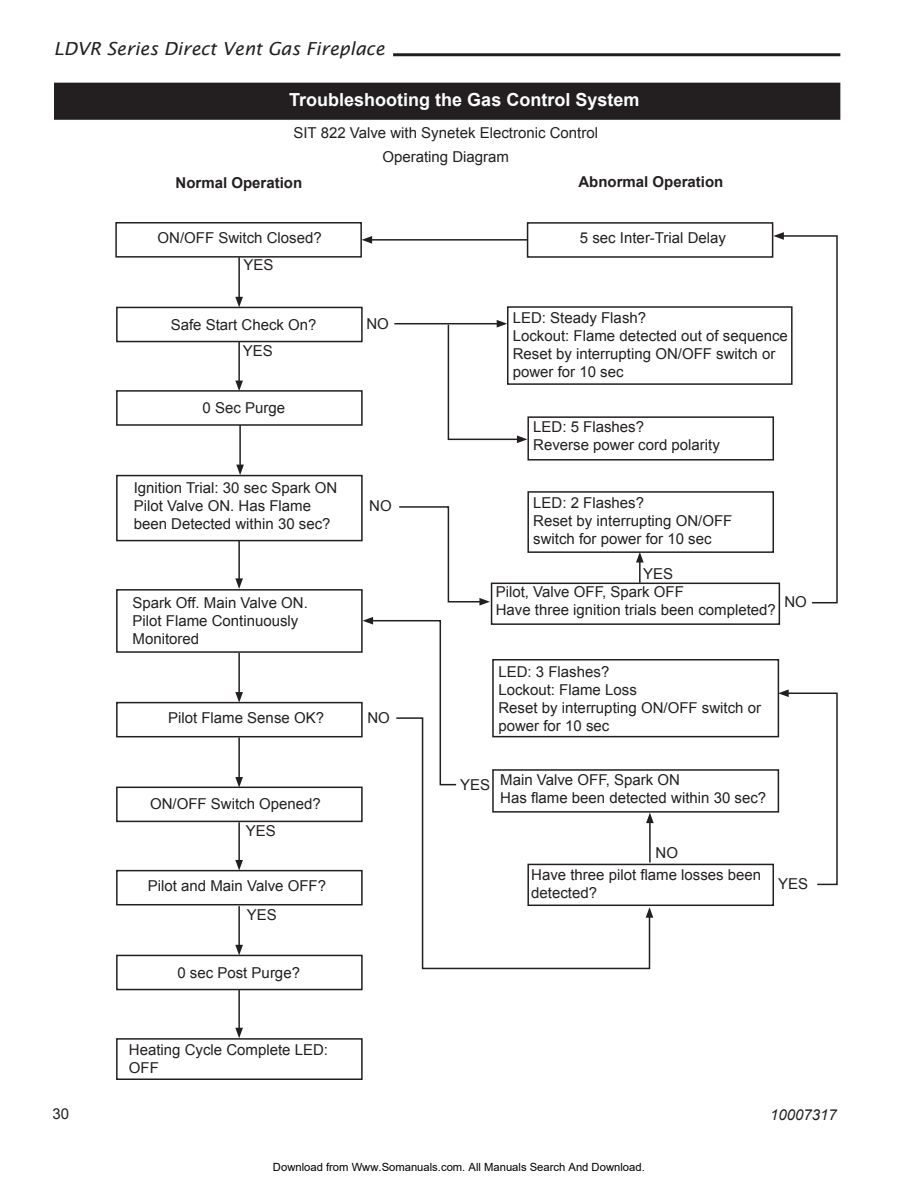
<style>
.page{position:relative;width:918px;height:1188px;background:#fff}
.page>*{position:absolute;margin:0;border:0;box-sizing:border-box;transform-origin:0 0}
.t1{font:700 18px "Arial";color:#fff}
.t2{font:italic 18px "Lucida Sans";color:#231f20}
.t3{font:15px/18px "Arial";color:#231f20}
.t4{font:700 15px "Arial";color:#231f20}
.t5{font:italic 15px "Arial";color:#231f20}
.t6{font:11.25px "Arial";color:#000}
</style>
<div class="page">
<hr style="left:393px;top:53px;width:447px;height:3px;background:#231f20">
<hr style="left:639px;top:560px;width:2px;height:23px;background:#231f20">
<svg style="left:636px;top:553px;width:8px;height:10px"></svg>
<div style="left:116px;top:390px;width:247px;height:36px;border:2px solid #231f20"></div>
<div style="left:56px;top:84px;width:783px;height:34px;background:#231f20"></div>
<div style="left:54px;top:83px;width:786px;height:37px;border:3px solid #231f20"></div>
<div style="left:115px;top:222px;width:247px;height:36px;border:2px solid #231f20"></div>
<div style="left:116px;top:307px;width:247px;height:35px;border:2px solid #231f20"></div>
<div style="left:116px;top:475px;width:247px;height:66px;border:2px solid #231f20"></div>
<div style="left:116px;top:589px;width:247px;height:64px;border:2px solid #231f20"></div>
<div style="left:116px;top:702px;width:247px;height:35px;border:2px solid #231f20"></div>
<div style="left:116px;top:787px;width:247px;height:35px;border:2px solid #231f20"></div>
<div style="left:116px;top:870px;width:247px;height:35px;border:2px solid #231f20"></div>
<div style="left:116px;top:955px;width:247px;height:35px;border:2px solid #231f20"></div>
<div style="left:116px;top:1038px;width:247px;height:42px;border:2px solid #231f20"></div>
<div style="left:527px;top:222px;width:246px;height:36px;border:2px solid #231f20"></div>
<div style="left:507px;top:306px;width:286px;height:79px;border:2px solid #231f20"></div>
<hr style="left:370px;top:239px;width:157px;height:2px;background:#231f20">
<svg style="left:362px;top:236px;width:10px;height:8px"></svg>
<hr style="left:238px;top:257px;width:2px;height:42px;background:#231f20">
<svg style="left:235px;top:297px;width:8px;height:10px"></svg>
<hr style="left:238px;top:342px;width:2px;height:41px;background:#231f20">
<svg style="left:235px;top:381px;width:8px;height:10px"></svg>
<hr style="left:239px;top:425px;width:2px;height:42px;background:#231f20">
<svg style="left:236px;top:465px;width:8px;height:10px"></svg>
<hr style="left:238px;top:541px;width:2px;height:40px;background:#231f20">
<svg style="left:235px;top:578px;width:8px;height:11px"></svg>
<hr style="left:238px;top:653px;width:2px;height:41px;background:#231f20">
<svg style="left:235px;top:692px;width:8px;height:11px"></svg>
<hr style="left:238px;top:737px;width:2px;height:42px;background:#231f20">
<svg style="left:235px;top:777px;width:8px;height:11px"></svg>
<hr style="left:238px;top:822px;width:2px;height:40px;background:#231f20">
<svg style="left:235px;top:860px;width:8px;height:10px"></svg>
<hr style="left:238px;top:906px;width:2px;height:41px;background:#231f20">
<svg style="left:235px;top:945px;width:8px;height:10px"></svg>
<hr style="left:238px;top:990px;width:2px;height:40px;background:#231f20">
<svg style="left:235px;top:1028px;width:8px;height:10px"></svg>
<hr style="left:394px;top:323px;width:105px;height:1px;background:#231f20">
<div style="left:527px;top:416px;width:247px;height:45px;border:2px solid #231f20"></div>
<svg style="left:447px;top:320px;width:80px;height:123px"></svg>
<div style="left:527px;top:491px;width:247px;height:62px;border:2px solid #231f20"></div>
<div style="left:491px;top:583px;width:289px;height:42px;border:2px solid #231f20"></div>
<svg style="left:399px;top:506px;width:91px;height:100px"></svg>
<svg style="left:773px;top:232px;width:65px;height:372px"></svg>
<div style="left:492px;top:659px;width:287px;height:78px;border:2px solid #231f20"></div>
<div style="left:492px;top:769px;width:287px;height:44px;border:2px solid #231f20"></div>
<div style="left:527px;top:864px;width:247px;height:42px;border:2px solid #231f20"></div>
<svg style="left:778px;top:689px;width:60px;height:197px"></svg>
<svg style="left:651px;top:816px;width:3px;height:7px"></svg>
<svg style="left:421px;top:717px;width:230px;height:253px"></svg>
<svg style="left:646px;top:907px;width:7px;height:11px"></svg>
<svg style="left:363px;top:617px;width:95px;height:169px"></svg>
<p class="t2" style="left:54px;top:39px;width:332px">LDVR Series Direct Vent Gas Fireplace</p>
<p class="t1" style="left:289px;top:90px;width:352px">Troubleshooting the Gas Control System</p>
<p class="t3" style="left:293px;top:121px;width:306px;line-height:23.4px;text-align:center">SIT 822 Valve with Synetek Electronic Control<br>Operating Diagram</p>
<p class="t4" style="left:176px;top:174px;width:128px">Normal Operation</p>
<p class="t4" style="left:578px;top:173px;width:147px">Abnormal Operation</p>
<p class="t3" style="left:53px;top:1105px;width:18px">30</p>
<p class="t3" style="left:158px;top:229px;width:166px">ON/OFF Switch Closed?</p>
<p class="t3" style="left:243px;top:256px;width:32px">YES</p>
<p class="t3" style="left:171px;top:316px;width:147px">Safe Start Check On?</p>
<p class="t3" style="left:243px;top:342px;width:32px">YES</p>
<p class="t3" style="left:202px;top:399px;width:84px">0 Sec Purge</p>
<p class="t3" style="left:134px;top:479px;width:205px">Ignition Trial: 30 sec Spark ON<br>Pilot Valve ON. Has Flame been Detected within 30 sec?</p>
<p class="t3" style="left:133px;top:594px;width:177px">Spark Off. Main Valve ON.<br>Pilot Flame Continuously<br>Monitored</p>
<p class="t3" style="left:168px;top:708px;width:157px">Pilot Flame Sense OK?</p>
<p class="t3" style="left:150px;top:795px;width:172px">ON/OFF Switch Opened?</p>
<p class="t3" style="left:246px;top:822px;width:32px">YES</p>
<p class="t3" style="left:148px;top:877px;width:180px">Pilot and Main Valve OFF?</p>
<p class="t3" style="left:247px;top:906px;width:32px">YES</p>
<p class="t3" style="left:177px;top:963px;width:124px">0 sec Post Purge?</p>
<p class="t3" style="left:129px;top:1041px;width:201px">Heating Cycle Complete LED:<br>OFF</p>
<p class="t3" style="left:366px;top:315px;width:24px">NO</p>
<p class="t3" style="left:369px;top:497px;width:24px">NO</p>
<p class="t3" style="left:367px;top:708px;width:24px">NO</p>
<p class="t3" style="left:580px;top:229px;width:148px">5 sec Inter-Trial Delay</p>
<p class="t3" style="left:513px;top:309px;width:277px">LED: Steady Flash?<br>Lockout: Flame detected out of sequence<br>Reset by interrupting ON/OFF switch or power for 10 sec</p>
<p class="t3" style="left:533px;top:418px;width:188px">LED: 5 Flashes?<br>Reverse power cord polarity</p>
<p class="t3" style="left:533px;top:494px;width:201px">LED: 2 Flashes?<br>Reset by interrupting ON/OFF switch for power for 10 sec</p>
<p class="t3" style="left:496px;top:583px;width:282px">Pilot, Valve OFF, Spark OFF<br>Have three ignition trials been completed?</p>
<p class="t3" style="left:643px;top:565px;width:32px">YES</p>
<p class="t3" style="left:784px;top:593px;width:24px">NO</p>
<p class="t3" style="left:460px;top:776px;width:32px">YES</p>
<p class="t3" style="left:498px;top:663px;width:264px">LED: 3 Flashes?<br>Lockout: Flame Loss<br>Reset by interrupting ON/OFF switch or power for 10 sec</p>
<p class="t3" style="left:500px;top:771px;width:267px">Main Valve OFF, Spark ON<br>Has flame been detected within 30 sec?</p>
<p class="t3" style="left:656px;top:844px;width:24px">NO</p>
<p class="t3" style="left:531px;top:866px;width:232px">Have three pilot flame losses been detected?</p>
<p class="t3" style="left:778px;top:875px;width:32px">YES</p>
<p class="t5" style="left:770px;top:1106px;width:68px">10007317</p>
<p class="t6" style="left:273px;top:1160px;width:373px">Download from Www.Somanuals.com. All Manuals Search And Download.</p>
</div>
